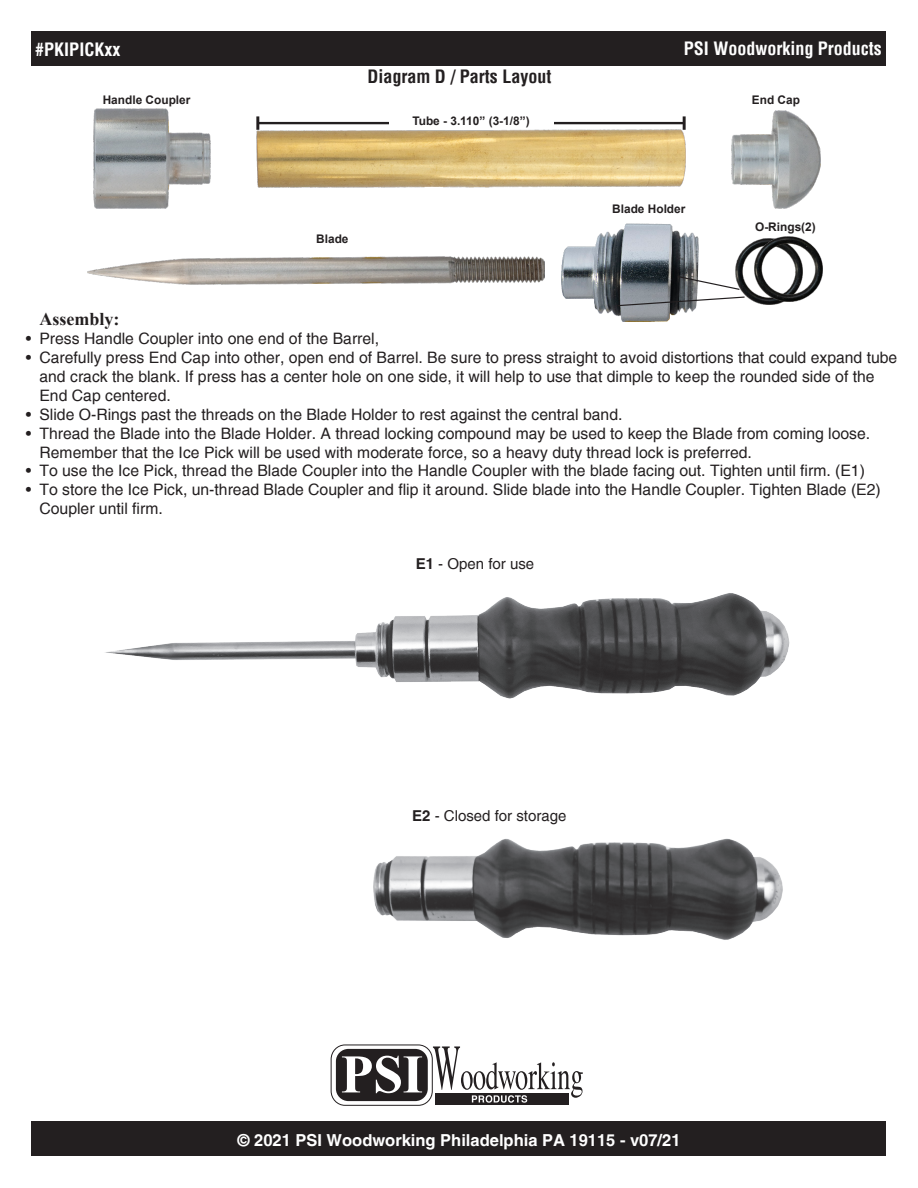
<style>
.page{position:relative;width:918px;height:1188px;background:#fff}
.page>*{position:absolute;margin:0;border:0;box-sizing:border-box;transform-origin:0 0}
.t1{font:700 condensed 18px "Helvetica";color:#fff}
.Diagram{font:700 condensed 18px "Helvetica";color:#231f20}
.Section_Header{font:700 18px "Times New Roman";color:#231f20}
.t2{font:700 16.5px "Helvetica";color:#fff}
.t3{font:15.75px/18.9px "Helvetica";color:#231f20}
.t4{font:15px "Helvetica";color:#231f20}
.t5{font:700 11.85px "Arial";color:#231f20}
.s1{font-weight:700}
</style>
<div class="page">
<svg style="left:331px;top:1045px;width:101px;height:60px"></svg>
<div style="left:331px;top:1045px;width:102px;height:61px;border:1px solid #231f20;border-radius:14px"></div>
<div style="left:435px;top:1093px;width:134px;height:12px;background:#231f20"></div>
<svg style="left:336px;top:1046px;width:247px;height:57px"></svg>
<div style="left:32px;top:32px;width:854px;height:34px;background:#231f20"></div>
<div style="left:32px;top:1121px;width:854px;height:35px;background:#231f20"></div>
<hr style="left:258px;top:122px;width:426px;height:2px;background:#231f20">
<hr style="left:256px;top:116px;width:3px;height:14px;background:#231f20">
<hr style="left:683px;top:116px;width:3px;height:14px;background:#231f20">
<div style="left:389px;top:114px;width:164px;height:13px;background:#fff"></div>
<img style="left:256px;top:130px;width:430px;height:57px">
<img style="left:732px;top:110px;width:88px;height:98px">
<img style="left:93px;top:109px;width:117px;height:99px">
<img style="left:87px;top:256px;width:457px;height:28px">
<img style="left:562px;top:223px;width:137px;height:99px">
<img style="left:736px;top:241px;width:47px;height:63px">
<img style="left:755px;top:236px;width:67px;height:66px">
<svg style="left:617px;top:275px;width:129px;height:32px"></svg>
<img style="left:105px;top:593px;width:685px;height:106px">
<img style="left:373px;top:838px;width:410px;height:102px">
<p class="t1" style="left:35px;top:37px;width:87px">#PKIPICKxx</p>
<p class="t1" style="left:684px;top:37px;width:199px">PSI Woodworking Products</p>
<p class="Diagram" style="left:367px;top:65px;width:185px">Diagram D / Parts Layout</p>
<p class="t5" style="left:103px;top:92px;width:89px">Handle Coupler</p>
<p class="t5" style="left:752px;top:92px;width:50px">End Cap</p>
<p class="Section_Header" style="left:40px;top:306px;width:81px">Assembly:</p>
<p class="t5" style="left:316px;top:231px;width:34px">Blade</p>
<p class="t5" style="left:412px;top:113px;width:119px">Tube - 3.110” (3-1/8”)</p>
<p class="t5" style="left:612px;top:201px;width:75px">Blade Holder</p>
<p class="t5" style="left:755px;top:219px;width:62px">O-Rings(2)</p>
<p class="t3" style="left:26px;top:329px;width:355px">• Press Handle Coupler into one end of the Barrel,</p>
<p class="t3" style="left:39px;top:348px;width:859px;text-indent:-14px">• Carefully press End Cap into other, open end of Barrel. Be sure to press straight to avoid distortions that could expand tube and crack the blank. If press has a center hole on one side, it will help to use that dimple to keep the rounded side of the<br>End Cap centered.</p>
<p class="t3" style="left:26px;top:405px;width:598px">• Slide O-Rings past the threads on the Blade Holder to rest against the central band.</p>
<p class="t3" style="left:39px;top:424px;width:832px;text-indent:-14px">• Thread the Blade into the Blade Holder. A thread locking compound may be used to keep the Blade from coming loose.<br>Remember that the Ice Pick will be used with moderate force, so a heavy duty thread lock is preferred.</p>
<p class="t3" style="left:26px;top:462px;width:841px">• To use the Ice Pick, thread the Blade Coupler into the Handle Coupler with the blade facing out. Tighten until firm. (E1)</p>
<p class="t3" style="left:39px;top:480px;width:843px;text-indent:-14px">• To store the Ice Pick, un-thread Blade Coupler and flip it around. Slide blade into the Handle Coupler. Tighten Blade (E2)<br>Coupler until firm.</p>
<p class="t4" style="left:416px;top:555px;width:120px"><span class="s1">E1</span> - Open for use</p>
<p class="t4" style="left:412px;top:807px;width:156px"><span class="s1">E2</span> - Closed for storage</p>
<p class="t2" style="left:237px;top:1130px;width:445px">© 2021 PSI Woodworking Philadelphia PA 19115 - v07/21</p>
</div>
